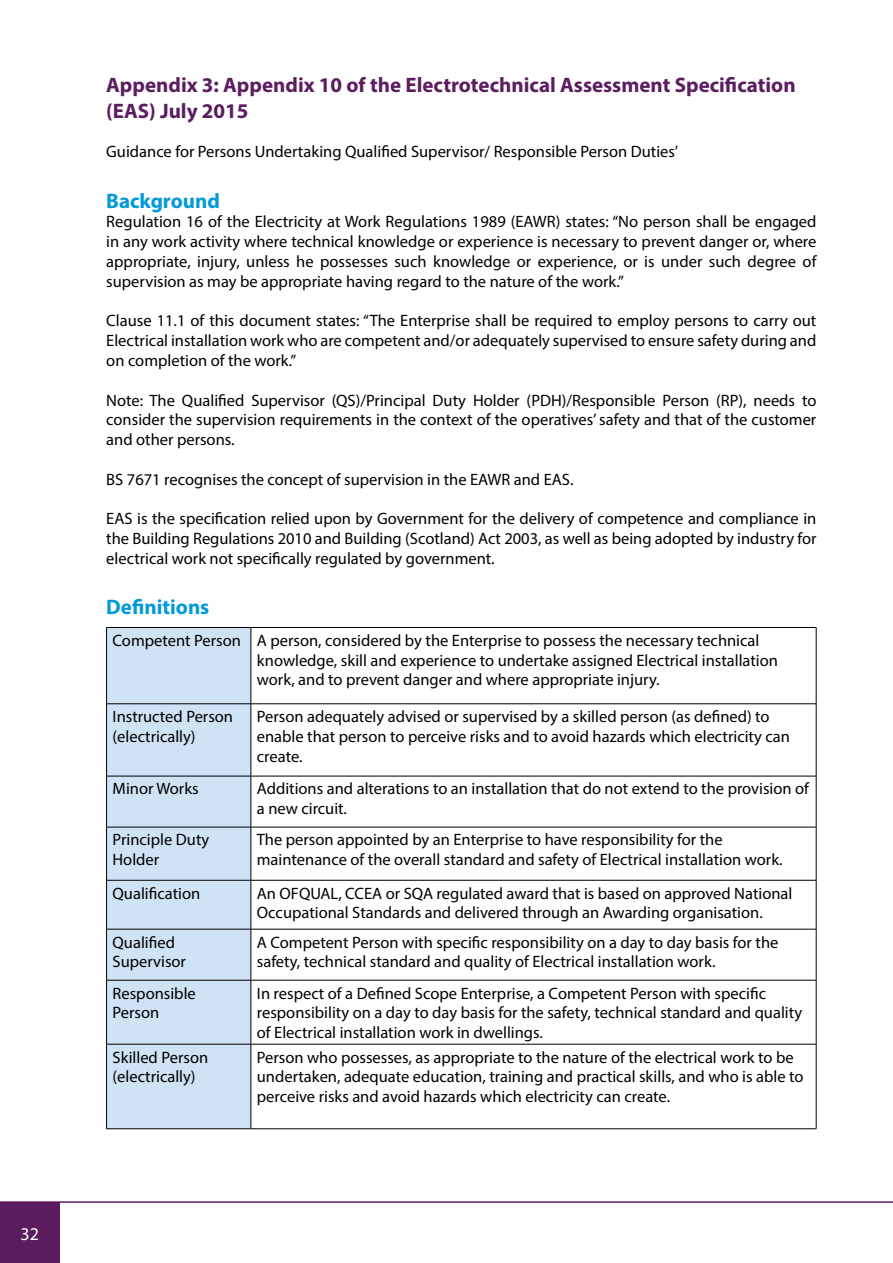
<style>
.page{position:relative;width:893px;height:1263px;background:#fff}
.page>*{position:absolute;margin:0;border:0;box-sizing:border-box;transform-origin:0 0}
.t1{font:700 21px/25.2px "Myriad Pro";color:#5c1d60}
.t2{font:700 21px "Myriad Pro";color:#009ada}
.t3{font:18px "Myriad Pro";color:#fff}
.t4{font:16.5px/19.8px "Myriad Pro";color:#000}
</style>
<div class="page">
<div style="left:107px;top:628px;width:144px;height:500px;background:#cfe3f5"></div>
<hr style="left:106px;top:627px;width:145px;height:1px;background:#000">
<hr style="left:106px;top:628px;width:1px;height:75px;background:#000">
<hr style="left:251px;top:627px;width:565px;height:1px;background:#000">
<hr style="left:251px;top:628px;width:1px;height:75px;background:#000">
<hr style="left:816px;top:628px;width:1px;height:75px;background:#000">
<hr style="left:106px;top:703px;width:145px;height:1px;background:#000">
<hr style="left:106px;top:704px;width:1px;height:72px;background:#000">
<hr style="left:251px;top:703px;width:565px;height:1px;background:#000">
<hr style="left:251px;top:704px;width:1px;height:72px;background:#000">
<hr style="left:816px;top:704px;width:1px;height:72px;background:#000">
<hr style="left:106px;top:776px;width:145px;height:1px;background:#000">
<hr style="left:106px;top:776px;width:1px;height:51px;background:#000">
<hr style="left:251px;top:776px;width:565px;height:1px;background:#000">
<hr style="left:251px;top:776px;width:1px;height:51px;background:#000">
<hr style="left:816px;top:776px;width:1px;height:51px;background:#000">
<hr style="left:106px;top:827px;width:145px;height:1px;background:#000">
<hr style="left:106px;top:827px;width:1px;height:53px;background:#000">
<hr style="left:251px;top:827px;width:565px;height:1px;background:#000">
<hr style="left:251px;top:827px;width:1px;height:53px;background:#000">
<hr style="left:816px;top:827px;width:1px;height:53px;background:#000">
<hr style="left:106px;top:880px;width:145px;height:1px;background:#000">
<hr style="left:106px;top:880px;width:1px;height:49px;background:#000">
<hr style="left:251px;top:880px;width:565px;height:1px;background:#000">
<hr style="left:251px;top:880px;width:1px;height:49px;background:#000">
<hr style="left:816px;top:880px;width:1px;height:49px;background:#000">
<hr style="left:106px;top:929px;width:145px;height:1px;background:#000">
<hr style="left:106px;top:929px;width:1px;height:51px;background:#000">
<hr style="left:251px;top:929px;width:565px;height:1px;background:#000">
<hr style="left:251px;top:929px;width:1px;height:51px;background:#000">
<hr style="left:816px;top:929px;width:1px;height:51px;background:#000">
<hr style="left:106px;top:980px;width:145px;height:1px;background:#000">
<hr style="left:106px;top:980px;width:1px;height:64px;background:#000">
<hr style="left:251px;top:980px;width:565px;height:1px;background:#000">
<hr style="left:251px;top:980px;width:1px;height:64px;background:#000">
<hr style="left:816px;top:980px;width:1px;height:64px;background:#000">
<hr style="left:251px;top:1044px;width:565px;height:1px;background:#000">
<hr style="left:816px;top:1044px;width:1px;height:84px;background:#000">
<hr style="left:251px;top:1128px;width:565px;height:1px;background:#000">
<hr style="left:106px;top:1044px;width:1px;height:84px;background:#000">
<hr style="left:106px;top:1044px;width:145px;height:1px;background:#000">
<hr style="left:251px;top:1044px;width:1px;height:84px;background:#000">
<hr style="left:106px;top:1128px;width:145px;height:1px;background:#000">
<hr style="left:0;top:1201px;width:893px;height:2px;background:#5c1d60">
<div style="left:0;top:1202px;width:60px;height:61px;background:#5c1d60"></div>
<p class="t3" style="left:21px;top:1223px;width:20px">32</p>
<p class="t1" style="left:106px;top:72px;width:691px">Appendix 3: Appendix 10 of the Electrotechnical Assessment Specification (EAS) July 2015</p>
<p class="t4" style="left:106px;top:141px;width:573px">Guidance for Persons Undertaking Qualified Supervisor/ Responsible Person Duties’</p>
<p class="t2" style="left:106px;top:187px;width:115px">Background</p>
<p class="t4" style="left:106px;top:212px;width:712px;text-align:justify">Regulation 16 of the Electricity at Work Regulations 1989 (EAWR) states: “No person shall be engaged in any work activity where technical knowledge or experience is necessary to prevent danger or, where appropriate, injury, unless he possesses such knowledge or experience, or is under such degree of supervision as may be appropriate having regard to the nature of the work.”</p>
<p class="t4" style="left:106px;top:311px;width:712px;text-align:justify">Clause 11.1 of this document states: “The Enterprise shall be required to employ persons to carry out Electrical installation work who are competent and/or adequately supervised to ensure safety during and on completion of the work.”</p>
<p class="t4" style="left:106px;top:390px;width:712px;text-align:justify">Note: The Qualified Supervisor (QS)/Principal Duty Holder (PDH)/Responsible Person (RP), needs to consider the supervision requirements in the context of the operatives’ safety and that of the customer and other persons.</p>
<p class="t4" style="left:106px;top:469px;width:469px">BS 7671 recognises the concept of supervision in the EAWR and EAS.</p>
<p class="t4" style="left:106px;top:509px;width:712px;text-align:justify">EAS is the specification relied upon by Government for the delivery of competence and compliance in the Building Regulations 2010 and Building (Scotland) Act 2003, as well as being adopted by industry for electrical work not specifically regulated by government.</p>
<p class="t2" style="left:106px;top:594px;width:105px">Definitions</p>
<p class="t4" style="left:257px;top:630px;width:523px;text-indent:-144px">Competent Person A person, considered by the Enterprise to possess the necessary technical knowledge, skill and experience to undertake assigned Electrical installation work, and to prevent danger and where appropriate injury.</p>
<p class="t4" style="left:113px;top:706px;width:122px">Instructed Person (electrically)</p>
<p class="t4" style="left:257px;top:706px;width:535px">Person adequately advised or supervised by a skilled person (as defined) to enable that person to perceive risks and to avoid hazards which electricity can create.</p>
<p class="t4" style="left:113px;top:779px;width:88px">Minor Works</p>
<p class="t4" style="left:257px;top:779px;width:554px">Additions and alterations to an installation that do not extend to the provision of a new circuit.</p>
<p class="t4" style="left:113px;top:830px;width:98px">Principle Duty<br>Holder</p>
<p class="t4" style="left:257px;top:830px;width:527px">The person appointed by an Enterprise to have responsibility for the maintenance of the overall standard and safety of Electrical installation work.</p>
<p class="t4" style="left:113px;top:883px;width:89px">Qualification</p>
<p class="t4" style="left:257px;top:883px;width:537px">An OFQUAL, CCEA or SQA regulated award that is based on approved National<br>Occupational Standards and delivered through an Awarding organisation.</p>
<p class="t4" style="left:113px;top:932px;width:75px">Qualified<br>Supervisor</p>
<p class="t4" style="left:257px;top:932px;width:523px">A Competent Person with specific responsibility on a day to day basis for the safety, technical standard and quality of Electrical installation work.</p>
<p class="t4" style="left:113px;top:983px;width:85px">Responsible<br>Person</p>
<p class="t4" style="left:257px;top:983px;width:547px">In respect of a Defined Scope Enterprise, a Competent Person with specific responsibility on a day to day basis for the safety, technical standard and quality of Electrical installation work in dwellings.</p>
<p class="t4" style="left:113px;top:1047px;width:97px">Skilled Person (electrically)</p>
<p class="t4" style="left:257px;top:1047px;width:548px">Person who possesses, as appropriate to the nature of the electrical work to be undertaken, adequate education, training and practical skills, and who is able to perceive risks and avoid hazards which electricity can create.</p>
</div>
